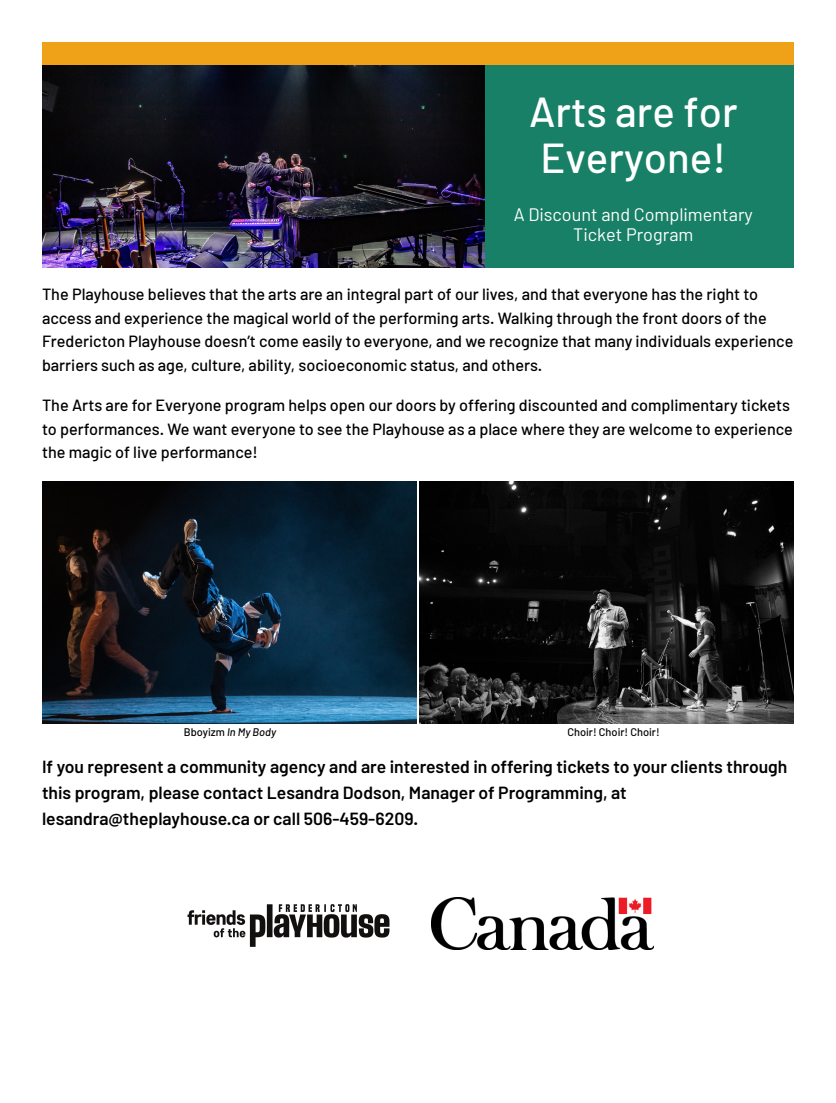
<style>
.page{position:relative;width:836px;height:1103px;background:#fff}
.page>*{position:absolute;margin:0;border:0;box-sizing:border-box;transform-origin:0 0}
.t1{font:500 41.85px/46.7px "Barlow";color:#fff}
.t2{font:18px/20.2px "Barlow";color:#fff;text-align:center}
.t3{font:600 17.55px/25.8px "Barlow";color:#000}
.t4{font:500 16.2px/23.7px "Barlow";color:#000}
.t5{font:500 10.95px "Barlow";color:#000}
.t6{font:italic 500 10.95px "Barlow";color:#000}
.s1{font-style:normal}
</style>
<div class="page">
<div style="left:42px;top:42px;width:751px;height:225px;background:#178066"></div>
<img style="left:42px;top:64px;width:443px;height:203px">
<div style="left:42px;top:42px;width:751px;height:22px;background:#efa218"></div>
<img style="left:42px;top:482px;width:374px;height:242px">
<img style="left:420px;top:482px;width:373px;height:242px">
<img style="left:187px;top:904px;width:203px;height:43px">
<img style="left:431px;top:897px;width:222px;height:53px">
<p class="t1" style="left:529px;top:87px;width:210px">Arts are for<br>Everyone!</p>
<p class="t2" style="left:514px;top:204px;width:240px">A Discount and Complimentary<br>Ticket Program</p>
<p class="t4" style="left:42px;top:282px;width:753px">The Playhouse believes that the arts are an integral part of our lives, and that everyone has the right to access and experience the magical world of the performing arts. Walking through the front doors of the Fredericton Playhouse doesn’t come easily to everyone, and we recognize that many individuals experience barriers such as age, culture, ability, socioeconomic status, and others.</p>
<p class="t4" style="left:42px;top:392px;width:752px">The Arts are for Everyone program helps open our doors by offering discounted and complimentary tickets to performances. We want everyone to see the Playhouse as a place where they are welcome to experience the magic of live performance!</p>
<p class="t6" style="left:184px;top:725px;width:94px"><span class="s1">Bboyizm</span> In My Body</p>
<p class="t5" style="left:567px;top:725px;width:94px">Choir! Choir! Choir!</p>
<p class="t3" style="left:42px;top:753px;width:747px">If you represent a community agency and are interested in offering tickets to your clients through this program, please contact Lesandra Dodson, Manager of Programming, at lesandra@theplayhouse.ca or call 506-459-6209.</p>
</div>
